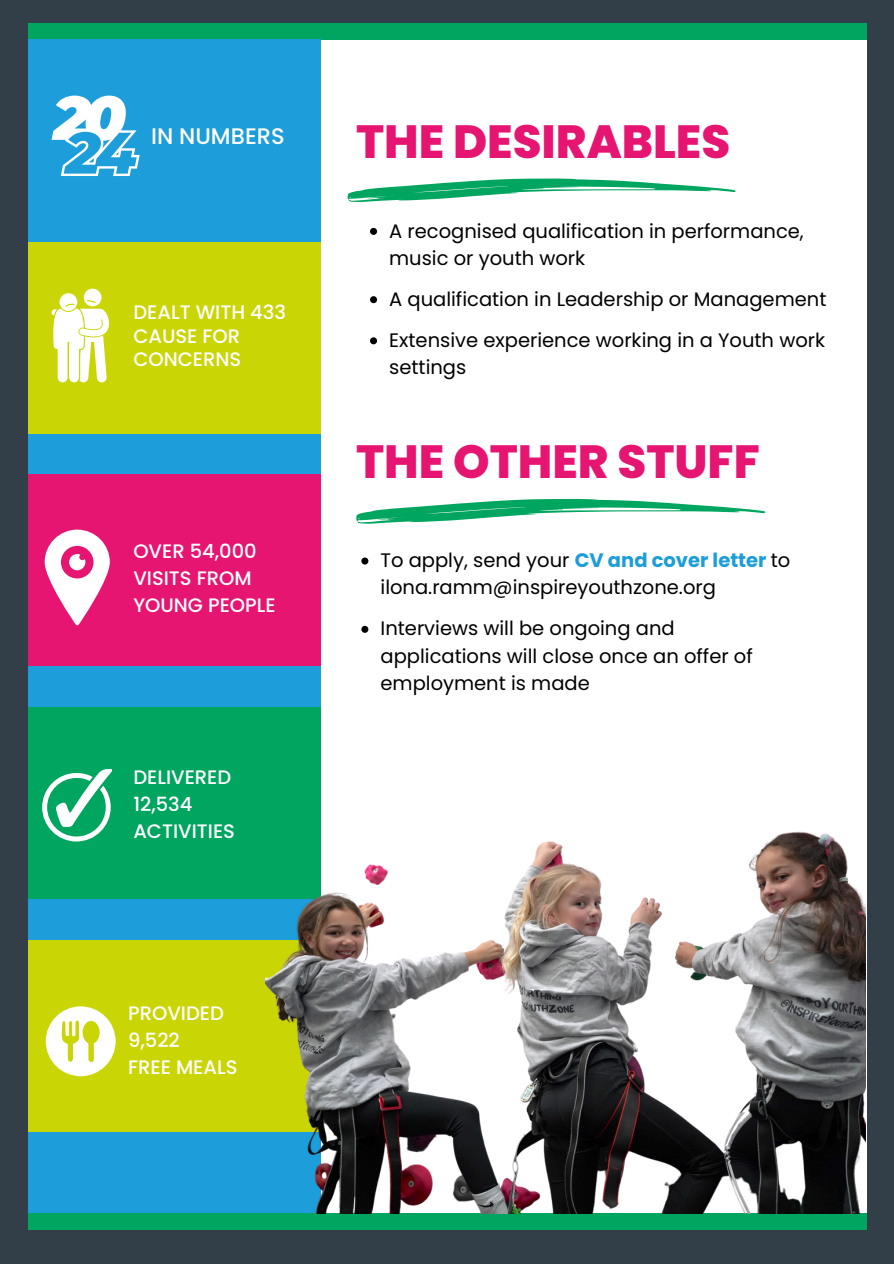
<style>
.page{position:relative;width:894px;height:1264px;background:#fff}
.page>*{position:absolute;margin:0;border:0;box-sizing:border-box;transform-origin:0 0}
.t1{font:800 46.5px "Poppins";color:#e51571}
.t2{font:500 22.5px "Poppins";color:#fff}
.t3{font:19.5px/27.2px "Poppins";color:#000}
.t4{font:500 19.5px/27px "Poppins";color:#fff}
.s1{font-weight:700;color:#1d9dd9}
</style>
<div class="page">
<div style="left:9px;top:0;width:884px;height:39px;background:#00a560"></div>
<div style="left:0;top:39px;width:321px;height:1224px;background:#1d9dd9"></div>
<div style="left:0;top:1213px;width:893px;height:39px;background:#00a560"></div>
<div style="left:0;top:0;width:893px;height:23px;background:#323e48"></div>
<div style="left:0;top:1230px;width:893px;height:33px;background:#323e48"></div>
<div style="left:0;top:0;width:28px;height:1263px;background:#323e48"></div>
<div style="left:866px;top:0;width:27px;height:1263px;background:#323e48"></div>
<svg style="left:347px;top:178px;width:388px;height:24px"></svg>
<div style="left:28px;top:242px;width:293px;height:191px;background:#cad506"></div>
<div style="left:28px;top:474px;width:293px;height:191px;background:#e51571"></div>
<div style="left:28px;top:707px;width:293px;height:191px;background:#00a560"></div>
<div style="left:28px;top:940px;width:293px;height:191px;background:#cad506"></div>
<svg style="left:52px;top:288px;width:58px;height:94px"></svg>
<svg style="left:45px;top:529px;width:65px;height:96px"></svg>
<svg style="left:42px;top:769px;width:70px;height:72px"></svg>
<svg style="left:46px;top:1006px;width:69px;height:70px"></svg>
<svg style="left:356px;top:499px;width:409px;height:24px"></svg>
<img style="left:265px;top:831px;width:600px;height:382px">
<svg style="left:52px;top:96px;width:87px;height:80px"></svg>
<svg style="left:370px;top:228px;width:7px;height:7px"></svg>
<svg style="left:370px;top:296px;width:7px;height:7px"></svg>
<svg style="left:370px;top:337px;width:7px;height:7px"></svg>
<svg style="left:361px;top:557px;width:7px;height:7px"></svg>
<svg style="left:361px;top:626px;width:7px;height:7px"></svg>
<h3 class="t2" style="left:151px;top:120px;width:135px">IN NUMBERS</h3>
<p class="t1" style="left:356px;top:109px;width:375px">THE DESIRABLES</p>
<p class="t4" style="left:133px;top:300px;width:154px;line-height:23.7px">DEALT WITH 433<br>CAUSE FOR<br>CONCERNS</p>
<h3 class="t4" style="left:133px;top:537px;width:144px">OVER 54,000<br>VISITS FROM<br>YOUNG PEOPLE</h3>
<h1 class="t4" style="left:133px;top:763px;width:103px">DELIVERED<br>12,534<br>ACTIVITIES</h1>
<p class="t4" style="left:128px;top:999px;width:111px">PROVIDED<br>9,522<br>FREE MEALS</p>
<p class="t3" style="left:389px;top:217px;width:416px">A recognised qualification in performance, music or youth work</p>
<h2 class="t3" style="left:389px;top:285px;width:438px">A qualification in Leadership or Management</h2>
<p class="t3" style="left:389px;top:326px;width:437px">Extensive experience working in a Youth work settings</p>
<h3 class="t1" style="left:356px;top:429px;width:405px">THE OTHER STUFF</h3>
<p class="t3" style="left:380px;top:547px;width:411px">To apply, send your <span class="s1">CV and cover letter</span> to ilona.ramm@inspireyouthzone.org</p>
<h3 class="t3" style="left:380px;top:615px;width:373px">Interviews will be ongoing and applications will close once an offer of employment is made</h3>
</div>
